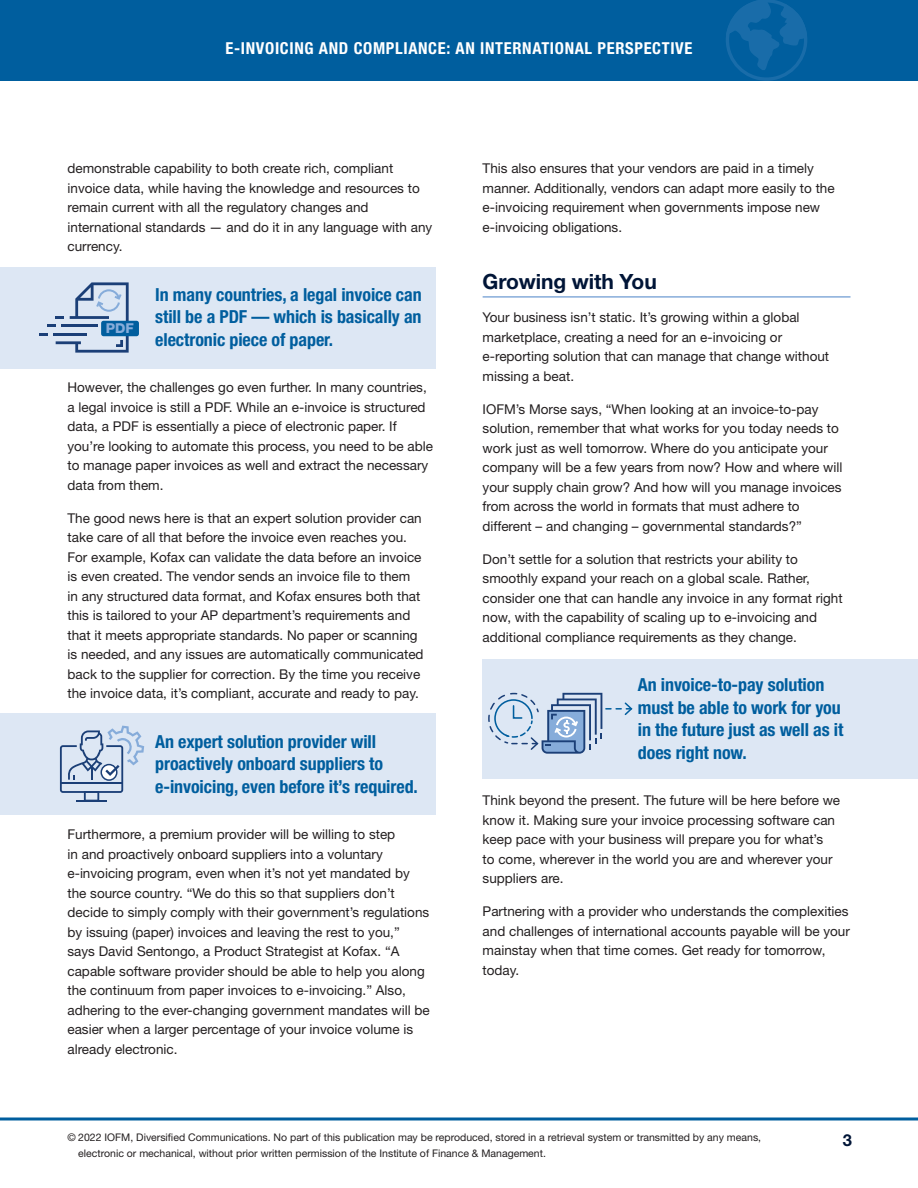
<style>
.page{position:relative;width:918px;height:1188px;background:#fff}
.page>*{position:absolute;margin:0;border:0;box-sizing:border-box;transform-origin:0 0}
.t1{font:700 21px "Helvetica Neue LT Std";letter-spacing:-.005em;color:#001537}
.t2{font:700 condensed 18px/22.5px "Helvetica Neue LT Std";letter-spacing:-.005em;color:#005e9e}
.t3{font:700 condensed 16.5px "Helvetica Neue LT Std";letter-spacing:.04em;color:#fff}
.t4{font:700 16.5px "Helvetica Neue LT Std";color:#001537}
.t5{font:800 13.65px "Helvetica Neue LT Std";color:#86acda}
.t6{font:13.5px/19.5px "Helvetica Neue LT Std";color:#231f20}
.t7{font:10.5px/15px "Helvetica Neue LT Std";color:#231f20}
</style>
<div class="page">
<div style="left:0;top:0;width:918px;height:81px;background:#005e9e"></div>
<hr style="left:0;top:1118px;width:918px;height:2px;background:#005e9e">
<svg style="left:726px;top:0;width:81px;height:72px"></svg>
<div style="left:726px;top:0;width:81px;height:81px;border:3px solid #86acda;border-radius:50%"></div>
<div style="left:483px;top:659px;width:435px;height:120px;background:#dde7f4"></div>
<div style="left:0;top:713px;width:435px;height:101px;background:#dde7f4"></div>
<div style="left:0;top:267px;width:435px;height:101px;background:#dde7f4"></div>
<hr style="left:483px;top:296px;width:367px;height:2px;background:#86acda">
<svg style="left:39px;top:282px;width:90px;height:71px"></svg>
<div style="left:101px;top:321px;width:38px;height:15px;background:#005e9e;border-radius:2px"></div>
<svg style="left:60px;top:726px;width:84px;height:76px"></svg>
<svg style="left:488px;top:692px;width:145px;height:62px"></svg>
<p class="t3" style="left:226px;top:39px;width:468px">E-INVOICING AND COMPLIANCE: AN INTERNATIONAL PERSPECTIVE</p>
<p class="t6" style="left:68px;top:158px;width:366px">demonstrable capability to both create rich, compliant invoice data, while having the knowledge and resources to remain current with all the regulatory changes and international standards — and do it in any language with any currency.</p>
<h2 class="t2" style="left:155px;top:283px;width:268px;text-align:justify">In many countries, a legal invoice can still be a PDF — which is basically an electronic piece of paper.</h2>
<p class="t6" style="left:68px;top:377px;width:367px">However, the challenges go even further. In many countries, a legal invoice is still a PDF. While an e-invoice is structured data, a PDF is essentially a piece of electronic paper. If you’re looking to automate this process, you need to be able to manage paper invoices as well and extract the necessary data from them.</p>
<p class="t6" style="left:68px;top:508px;width:358px">The good news here is that an expert solution provider can take care of all that before the invoice even reaches you.<br>For example, Kofax can validate the data before an invoice is even created. The vendor sends an invoice file to them in any structured data format, and Kofax ensures both that this is tailored to your AP department’s requirements and that it meets appropriate standards. No paper or scanning is needed, and any issues are automatically communicated back to the supplier for correction. By the time you receive the invoice data, it’s compliant, accurate and ready to pay.</p>
<h2 class="t2" style="left:155px;top:730px;width:264px">An expert solution provider will proactively onboard suppliers to e-invoicing, even before it’s required.</h2>
<p class="t6" style="left:68px;top:824px;width:364px">Furthermore, a premium provider will be willing to step<br>in and proactively onboard suppliers into a voluntary e-invoicing program, even when it’s not yet mandated by the source country. “We do this so that suppliers don’t decide to simply comply with their government’s regulations by issuing (paper) invoices and leaving the rest to you,” says David Sentongo, a Product Strategist at Kofax. “A capable software provider should be able to help you along the continuum from paper invoices to e-invoicing.” Also, adhering to the ever-changing government mandates will be easier when a larger percentage of your invoice volume is already electronic.</p>
<p class="t5" style="left:106px;top:320px;width:30px">PDF</p>
<p class="t6" style="left:483px;top:158px;width:354px">This also ensures that your vendors are paid in a timely manner. Additionally, vendors can adapt more easily to the e-invoicing requirement when governments impose new e-invoicing obligations.</p>
<h1 class="t1" style="left:483px;top:269px;width:176px">Growing with You</h1>
<p class="t6" style="left:483px;top:308px;width:348px">Your business isn’t static. It’s growing within a global marketplace, creating a need for an e-invoicing or e-reporting solution that can manage that change without missing a beat.</p>
<p class="t6" style="left:483px;top:399px;width:361px">IOFM’s Morse says, “When looking at an invoice-to-pay solution, remember that what works for you today needs to work just as well tomorrow. Where do you anticipate your company will be a few years from now? How and where will your supply chain grow? And how will you manage invoices from across the world in formats that must adhere to different – and changing – governmental standards?”</p>
<p class="t6" style="left:483px;top:549px;width:362px">Don’t settle for a solution that restricts your ability to smoothly expand your reach on a global scale. Rather, consider one that can handle any invoice in any format right now, with the capability of scaling up to e-invoicing and additional compliance requirements as they change.</p>
<h2 class="t2" style="left:638px;top:674px;width:207px">An invoice-to-pay solution must be able to work for you in the future just as well as it does right now.</h2>
<p class="t6" style="left:483px;top:791px;width:359px">Think beyond the present. The future will be here before we know it. Making sure your invoice processing software can keep pace with your business will prepare you for what’s<br>to come, wherever in the world you are and wherever your suppliers are.</p>
<p class="t6" style="left:483px;top:902px;width:369px">Partnering with a provider who understands the complexities and challenges of international accounts payable will be your mainstay when that time comes. Get ready for tomorrow, today.</p>
<p class="t7" style="left:78px;top:1130px;width:684px;text-indent:-11px">© 2022 IOFM, Diversified Communications. No part of this publication may be reproduced, stored in a retrieval system or transmitted by any means, electronic or mechanical, without prior written permission of the Institute of Finance &amp; Management.</p>
<p class="t4" style="left:843px;top:1130px;width:11px">3</p>
</div>
